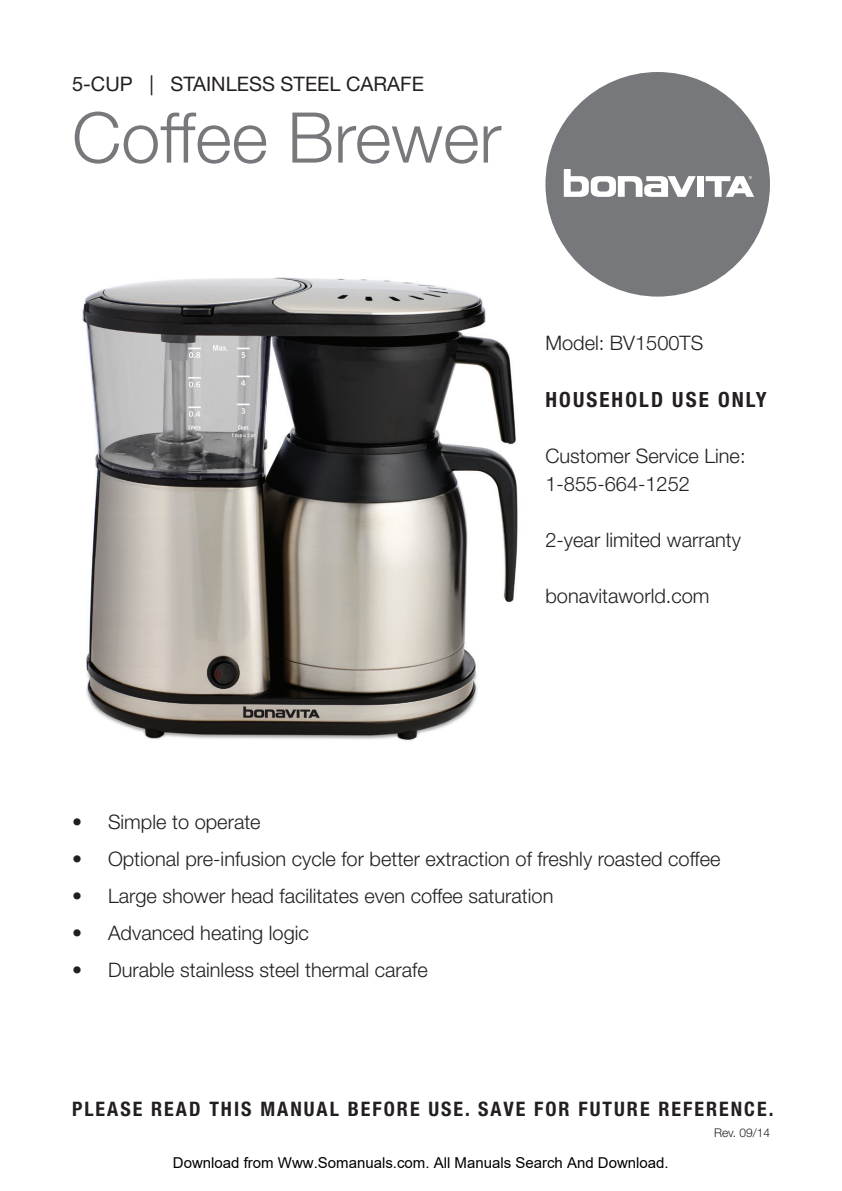
<style>
.page{position:relative;width:842px;height:1191px;background:#fff}
.page>*{position:absolute;margin:0;border:0;box-sizing:border-box;transform-origin:0 0}
.t1{font:300 70px "Helvetica Neue LT Std";color:#76787b}
.t2{font:700 condensed 21px "Helvetica Neue LT Std";letter-spacing:.1em;color:#231f20}
.t3{font:300 20px/28px "Helvetica Neue LT Std";color:#231f20}
.t4{font:700 condensed 20px "Helvetica Neue LT Std";letter-spacing:.1em;color:#231f20}
.t5{font:20px "Helvetica Neue LT Std";color:#231f20}
.t6{font:15px "Arial";color:#000}
.t7{font:300 12px "Helvetica Neue LT Std";color:#231f20}
</style>
<div class="page">
<img style="left:82px;top:277px;width:436px;height:464px">
<div style="left:545px;top:72px;width:225px;height:224px;background:#76787b;border-radius:50%"></div>
<div style="left:697px;top:176px;width:7px;height:21px;background:#fff"></div>
<svg style="left:564px;top:169px;width:132px;height:28px"></svg>
<svg style="left:705px;top:176px;width:49px;height:21px"></svg>
<p class="t5" style="left:72px;top:71px;width:353px">5-CUP | STAINLESS STEEL CARAFE</p>
<h1 class="t1" style="left:72px;top:95px;width:431px">Coffee Brewer</h1>
<p class="t3" style="left:545px;top:329px;width:159px">Model: BV1500TS</p>
<p class="t2" style="left:545px;top:386px;width:223px">HOUSEHOLD USE ONLY</p>
<p class="t3" style="left:545px;top:441px;width:202px">Customer Service Line:<br>1-855-664-1252</p>
<p class="t3" style="left:545px;top:525px;width:197px">2-year limited warranty</p>
<p class="t3" style="left:545px;top:581px;width:166px">bonavitaworld.com</p>
<p class="t3" style="left:72px;top:808px;width:190px">• Simple to operate</p>
<p class="t3" style="left:72px;top:845px;width:650px">• Optional pre-infusion cycle for better extraction of freshly roasted coffee</p>
<p class="t3" style="left:72px;top:882px;width:483px">• Large shower head facilitates even coffee saturation</p>
<p class="t3" style="left:72px;top:919px;width:238px">• Advanced heating logic</p>
<p class="t3" style="left:72px;top:956px;width:357px">• Durable stainless steel thermal carafe</p>
<p class="t4" style="left:72px;top:1097px;width:703px">PLEASE READ THIS MANUAL BEFORE USE. SAVE FOR FUTURE REFERENCE.</p>
<p class="t7" style="left:714px;top:1125px;width:58px">Rev. 09/14</p>
<p class="t6" style="left:173px;top:1154px;width:497px">Download from Www.Somanuals.com. All Manuals Search And Download.</p>
</div>
